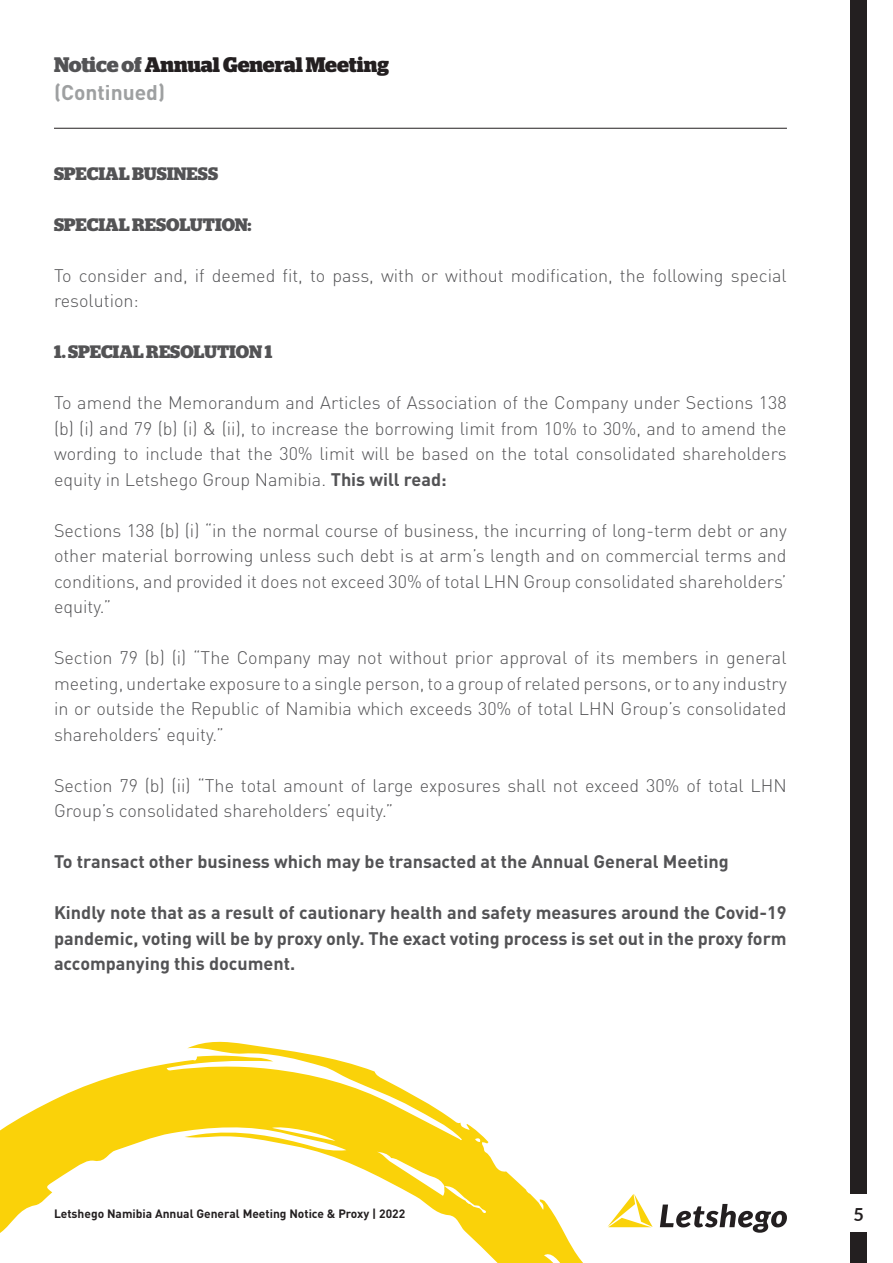
<style>
.page{position:relative;width:893px;height:1263px;background:#fff}
.page>*{position:absolute;margin:0;border:0;box-sizing:border-box;transform-origin:0 0}
.t1{font:700 21px "Stag";color:#231f20}
.t2{font:700 21px "DIN Pro";color:#9ea0a1}
.t3{font:300 18px/25.5px "DIN Pro";color:#535355;text-align:justify}
.t4{font:700 18px/25.5px "DIN Pro";color:#535355;text-align:justify}
.t5{font:700 18px "Stag";color:#535355}
.t6{font:700 18px "Lato";color:#231f20}
.t7{font:700 12px "DIN Pro";color:#231f20}
.s1{color:#535355}
.s2{font-weight:700}
</style>
<div class="page">
<svg style="left:0;top:1041px;width:620px;height:222px"></svg>
<svg style="left:607px;top:1194px;width:46px;height:33px"></svg>
<svg style="left:660px;top:1204px;width:127px;height:29px"></svg>
<div style="left:850px;top:0;width:17px;height:1194px;background:#231f20"></div>
<div style="left:850px;top:1233px;width:17px;height:30px;background:#231f20"></div>
<hr style="left:54px;top:128px;width:733px;height:1px;background:#231f20">
<p class="t1" style="left:54px;top:48px;width:336px"><span class="s1">Notice of</span> Annual General Meeting</p>
<p class="t2" style="left:54px;top:75px;width:113px">(Continued)</p>
<p class="t5" style="left:54px;top:160px;width:166px">SPECIAL BUSINESS</p>
<p class="t5" style="left:54px;top:211px;width:199px">SPECIAL RESOLUTION:</p>
<p class="t3" style="left:54px;top:261px;width:734px">To consider and, if deemed fit, to pass, with or without modification, the following special resolution:</p>
<p class="t5" style="left:54px;top:338px;width:220px">1. SPECIAL RESOLUTION 1</p>
<p class="t3" style="left:54px;top:388px;width:734px">To amend the Memorandum and Articles of Association of the Company under Sections 138 (b) (i) and 79 (b) (i) &amp; (ii), to increase the borrowing limit from 10% to 30%, and to amend the wording to include that the 30% limit will be based on the total consolidated shareholders equity in Letshego Group Namibia. <span class="s2">This will read:</span></p>
<p class="t3" style="left:54px;top:516px;width:734px">Sections 138 (b) (i) “in the normal course of business, the incurring of long-term debt or any other material borrowing unless such debt is at arm’s length and on commercial terms and conditions, and provided it does not exceed 30% of total LHN Group consolidated shareholders’ equity.”</p>
<p class="t3" style="left:54px;top:643px;width:734px">Section 79 (b) (i) “The Company may not without prior approval of its members in general meeting, undertake exposure to a single person, to a group of related persons, or to any industry in or outside the Republic of Namibia which exceeds 30% of total LHN Group’s consolidated shareholders’ equity.”</p>
<p class="t3" style="left:54px;top:771px;width:734px">Section 79 (b) (ii) “The total amount of large exposures shall not exceed 30% of total LHN<br>Group’s consolidated shareholders’ equity.”</p>
<p class="t4" style="left:54px;top:847px;width:676px">To transact other business which may be transacted at the Annual General Meeting</p>
<p class="t4" style="left:54px;top:898px;width:734px">Kindly note that as a result of cautionary health and safety measures around the Covid-19 pandemic, voting will be by proxy only. The exact voting process is set out in the proxy form accompanying this document.</p>
<p class="t7" style="left:54px;top:1203px;width:353px">Letshego Namibia Annual General Meeting Notice &amp; Proxy | 2022</p>
<p class="t6" style="left:853px;top:1201px;width:12px">5</p>
</div>
